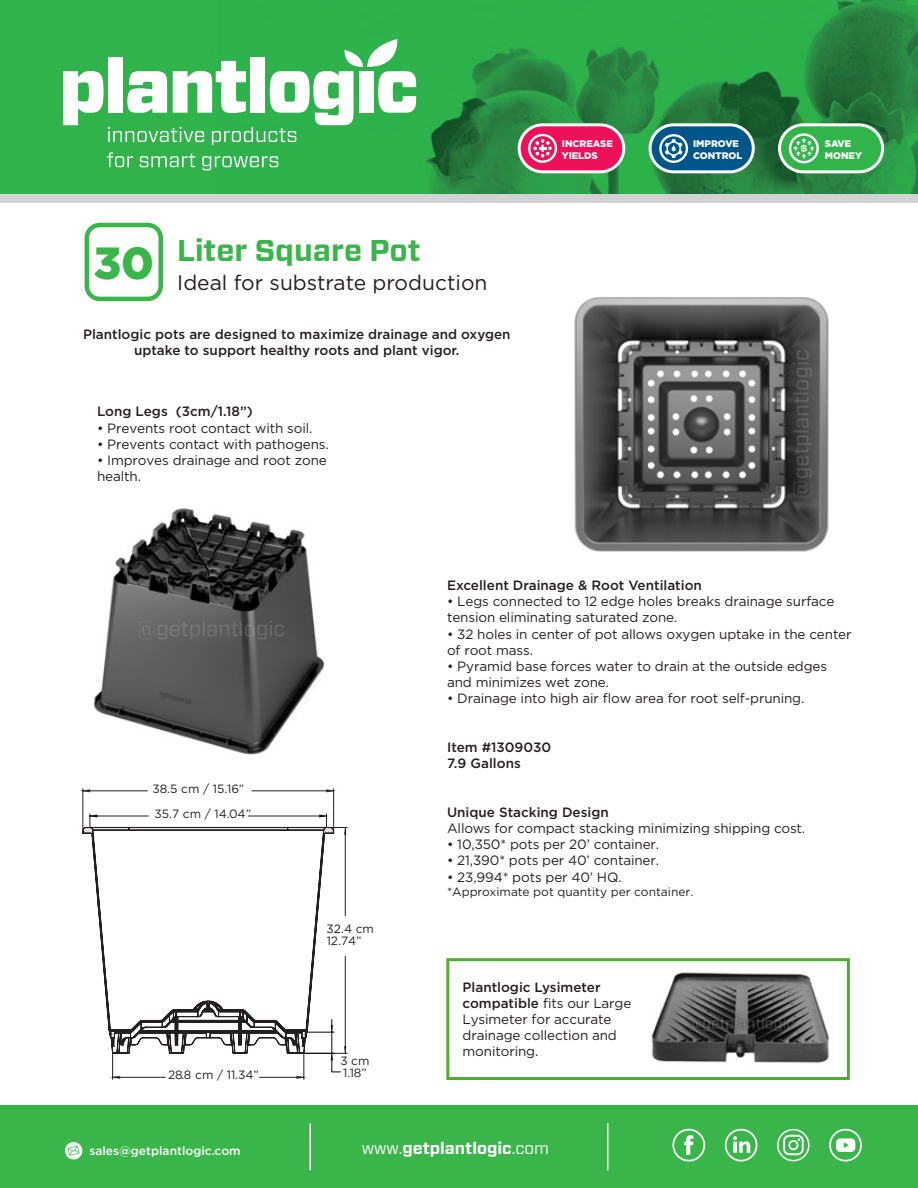
<style>
.page{position:relative;width:918px;height:1188px;background:#fff}
.page>*{position:absolute;margin:0;border:0;box-sizing:border-box;transform-origin:0 0}
.t1{font:700 30px "Vitesse Sans";color:#3ab54a}
.t2{font:21px "Gotham";color:#231f20}
.t3{font:700 16.5px "Vitesse Sans";color:#fff}
.t4{font:13.5px/16.2px "Gotham";letter-spacing:-.01em;color:#231f20}
.t5{font:500 13.5px/16.2px "Gotham";color:#231f20;text-align:center}
.t6{font:12px/12px "Gotham";color:#231f20}
.t7{font:500 12px "Gotham";color:#fff}
.t8{font:900 9.6px/11.4px "Gotham";color:#fff}
.s1{font-weight:500}
.s2{font-weight:400}
</style>
<div class="page">
<img style="left:651px;top:972px;width:179px;height:92px">
<div style="left:0;top:85px;width:918px;height:118px;background:#d1d2d4"></div>
<img style="left:0;top:0;width:918px;height:193px">
<img style="left:574px;top:297px;width:255px;height:255px">
<img style="left:94px;top:508px;width:230px;height:247px">
<svg style="left:63px;top:39px;width:353px;height:106px"></svg>
<svg style="left:107px;top:152px;width:26px;height:15px"></svg>
<svg style="left:140px;top:153px;width:55px;height:14px"></svg>
<svg style="left:202px;top:156px;width:76px;height:14px"></svg>
<div style="left:649px;top:123px;width:106px;height:50px;background:#00568a;border:3px solid #fff;border-radius:23px"></div>
<svg style="left:659px;top:134px;width:29px;height:29px"></svg>
<div style="left:518px;top:123px;width:107px;height:50px;background:#ee1059;border:3px solid #fff;border-radius:23px"></div>
<svg style="left:528px;top:134px;width:29px;height:29px"></svg>
<div style="left:778px;top:123px;width:106px;height:50px;background:#31b44a;border:3px solid #fff;border-radius:23px"></div>
<svg style="left:789px;top:133px;width:30px;height:30px"></svg>
<div style="left:0;top:1105px;width:918px;height:83px;background:#3ab54a"></div>
<svg style="left:672px;top:1129px;width:33px;height:33px"></svg>
<svg style="left:829px;top:1129px;width:33px;height:33px"></svg>
<svg style="left:777px;top:1129px;width:33px;height:32px"></svg>
<svg style="left:725px;top:1129px;width:32px;height:33px"></svg>
<div style="left:65px;top:1142px;width:17px;height:17px;background:#fff;border-radius:50%"></div>
<svg style="left:68px;top:1146px;width:12px;height:10px"></svg>
<hr style="left:607px;top:1123px;width:1px;height:47px;background:#fff">
<hr style="left:310px;top:1123px;width:1px;height:47px;background:#fff">
<div style="left:85px;top:223px;width:78px;height:78px;border:4px solid #3ab54a;border-radius:13px"></div>
<div style="left:446px;top:958px;width:404px;height:122px;border:3px solid #4fad2f"></div>
<hr style="left:333px;top:789px;width:1px;height:43px;background:#231f20">
<hr style="left:83px;top:789px;width:1px;height:43px;background:#231f20">
<svg style="left:83px;top:790px;width:251px;height:19px"></svg>
<svg style="left:335px;top:827px;width:12px;height:246px"></svg>
<svg style="left:82px;top:809px;width:253px;height:271px"></svg>
<h1 class="t1" style="left:177px;top:230px;width:245px">Liter Square Pot</h1>
<h2 class="t2" style="left:93px;top:269px;width:396px"><sup>30</sup> Ideal for substrate production</h2>
<p class="t5" style="left:83px;top:326px;width:429px">Plantlogic pots are designed to maximize drainage and oxygen uptake to support healthy roots and plant vigor.</p>
<p class="t5" style="left:97px;top:403px;width:157px">Long Legs (3cm/1.18”)</p>
<p class="t4" style="left:97px;top:419px;width:217px">• Prevents root contact with soil.</p>
<p class="t4" style="left:97px;top:436px;width:233px">• Prevents contact with pathogens.</p>
<p class="t4" style="left:97px;top:452px;width:231px">• Improves drainage and root zone health.</p>
<p class="t8" style="left:562px;top:138px;width:52px">INCREASE<br>YIELDS</p>
<p class="t8" style="left:693px;top:138px;width:51px">IMPROVE<br>CONTROL</p>
<p class="t8" style="left:825px;top:138px;width:38px">SAVE<br>MONEY</p>
<p class="t6" style="left:152px;top:775px;width:100px;line-height:25.3px">38.5 cm / 15.16”<br>35.7 cm / 14.04”</p>
<p class="t6" style="left:168px;top:1069px;width:92px">28.8 cm / 11.34”</p>
<p class="t6" style="left:327px;top:923px;width:49px">32.4 cm<br>12.74”</p>
<p class="t6" style="left:340px;top:1055px;width:31px">3 cm<br>1.18”</p>
<p class="t5" style="left:447px;top:577px;width:256px">Excellent Drainage &amp; Root Ventilation</p>
<p class="t4" style="left:447px;top:593px;width:389px">• Legs connected to 12 edge holes breaks drainage surface tension eliminating saturated zone.</p>
<p class="t4" style="left:447px;top:625px;width:406px">• 32 holes in center of pot allows oxygen uptake in the center of root mass.</p>
<p class="t4" style="left:447px;top:658px;width:382px">• Pyramid base forces water to drain at the outside edges and minimizes wet zone.</p>
<p class="t4" style="left:447px;top:690px;width:359px">• Drainage into high air flow area for root self-pruning.</p>
<p class="t5" style="left:447px;top:739px;width:106px;text-align:left">Item #1309030<br>7.9 Gallons</p>
<p class="t5" style="left:447px;top:804px;width:163px">Unique Stacking Design</p>
<p class="t4" style="left:447px;top:820px;width:360px">Allows for compact stacking minimizing shipping cost.</p>
<p class="t4" style="left:447px;top:836px;width:214px">• 10,350* pots per 20’ container.</p>
<p class="t4" style="left:447px;top:852px;width:214px">• 21,390* pots per 40’ container.</p>
<p class="t4" style="left:447px;top:868px;width:176px">• 23,994* pots per 40’ HQ.</p>
<p class="t6" style="left:447px;top:885px;width:248px">*Approximate pot quantity per container.</p>
<p class="t4" style="left:463px;top:978px;width:170px"><span class="s1">Plantlogic Lysimeter compatible</span> fits our Large<br>Lysimeter for accurate drainage collection and monitoring.</p>
<p class="t7" style="left:89px;top:1143px;width:153px">sales@getplantlogic.com</p>
<p class="t3" style="left:362px;top:1137px;width:189px"><span class="s2">www.</span>getplantlogic<span class="s2">.com</span></p>
</div>
